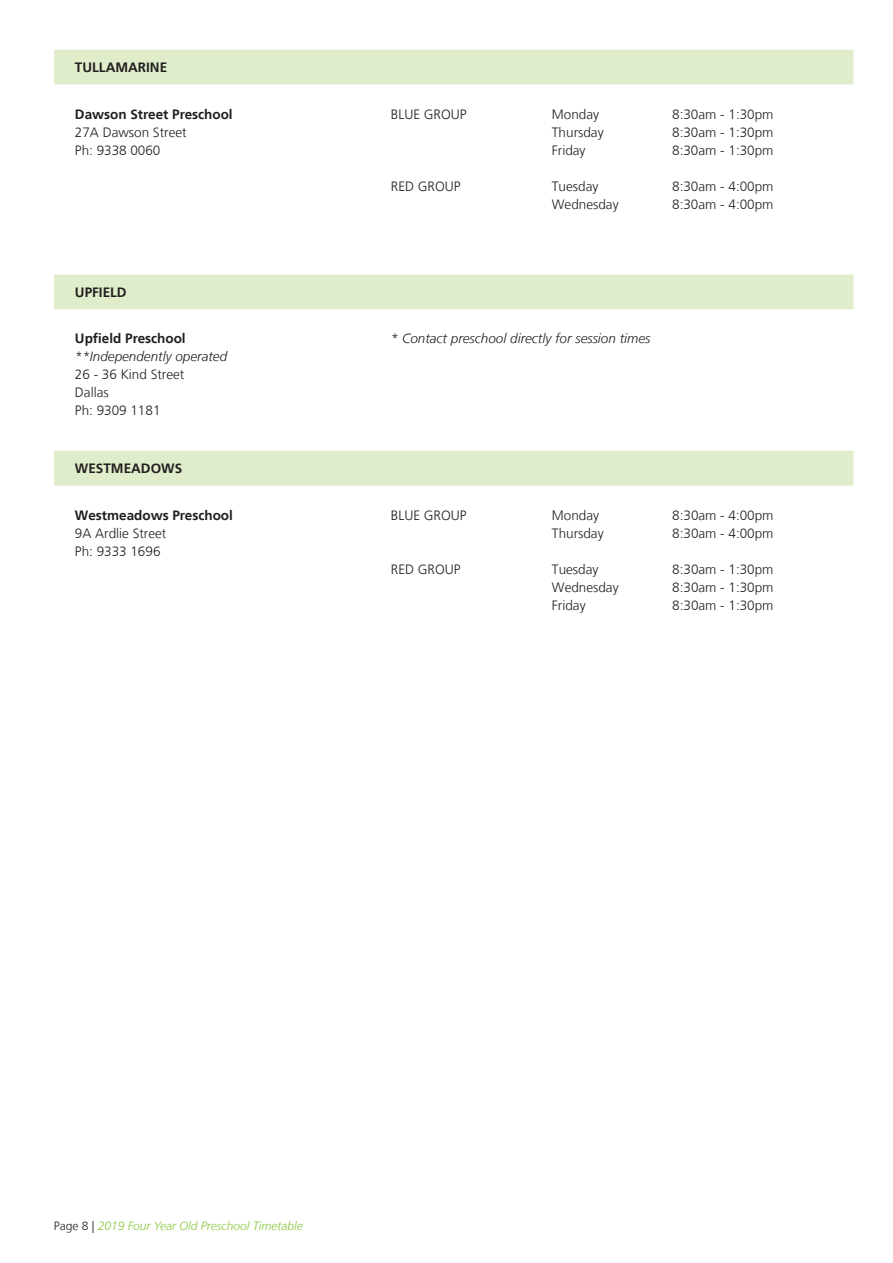
<style>
.page{position:relative;width:893px;height:1263px;background:#fff}
.page>*{position:absolute;margin:0;border:0;box-sizing:border-box;transform-origin:0 0}
.t1{font:300 13.5px/18px "Frutiger LT";color:#231f20}
.t2{font:700 13.5px "Frutiger LT";color:#231f20}
.t3{font:italic 300 13.5px "Frutiger LT";color:#231f20}
.t4{font:italic 300 12px "Frutiger LT";color:#8bc63e}
.s1{font-style:normal;color:#231f20}
</style>
<div class="page">
<svg style="left:54px;top:50px;width:799px;height:436px"></svg>
<svg style="left:54px;top:85px;width:799px;height:189px"></svg>
<p class="t2" style="left:75px;top:60px;width:94px">TULLAMARINE</p>
<p class="t2" style="left:75px;top:106px;width:159px">Dawson Street Preschool</p>
<p class="t1" style="left:75px;top:123px;width:113px">27A Dawson Street<br>Ph: 9338 0060</p>
<p class="t2" style="left:75px;top:284px;width:53px">UPFIELD</p>
<p class="t2" style="left:75px;top:331px;width:112px">Upfield Preschool</p>
<p class="t3" style="left:75px;top:349px;width:154px">**Independently operated</p>
<p class="t1" style="left:75px;top:366px;width:111px">26 - 36 Kind Street<br>Dallas<br>Ph: 9309 1181</p>
<p class="t2" style="left:75px;top:461px;width:109px">WESTMEADOWS</p>
<p class="t2" style="left:75px;top:507px;width:160px">Westmeadows Preschool</p>
<p class="t1" style="left:75px;top:524px;width:93px">9A Ardlie Street<br>Ph: 9333 1696</p>
<p class="t1" style="left:391px;top:105px;width:77px">BLUE GROUP</p>
<p class="t1" style="left:391px;top:177px;width:71px">RED GROUP</p>
<p class="t1" style="left:552px;top:105px;width:53px">Monday<br>Thursday<br>Friday</p>
<p class="t1" style="left:552px;top:177px;width:68px">Tuesday<br>Wednesday</p>
<p class="t1" style="left:672px;top:105px;width:103px;text-align:justify">8:30am - 1:30pm 8:30am - 1:30pm 8:30am - 1:30pm</p>
<p class="t1" style="left:672px;top:177px;width:103px">8:30am - 4:00pm<br>8:30am - 4:00pm</p>
<p class="t3" style="left:391px;top:331px;width:261px">* Contact preschool directly for session times</p>
<p class="t1" style="left:391px;top:506px;width:77px">BLUE GROUP</p>
<p class="t1" style="left:391px;top:560px;width:71px">RED GROUP</p>
<p class="t1" style="left:552px;top:506px;width:53px">Monday<br>Thursday</p>
<p class="t1" style="left:552px;top:560px;width:68px">Tuesday<br>Wednesday<br>Friday</p>
<p class="t1" style="left:672px;top:506px;width:103px">8:30am - 4:00pm<br>8:30am - 4:00pm</p>
<p class="t1" style="left:672px;top:560px;width:103px;text-align:justify">8:30am - 1:30pm 8:30am - 1:30pm 8:30am - 1:30pm</p>
<p class="t4" style="left:54px;top:1219px;width:250px"><span class="s1">Page 8 |</span> 2019 Four Year Old Preschool Timetable</p>
</div>
